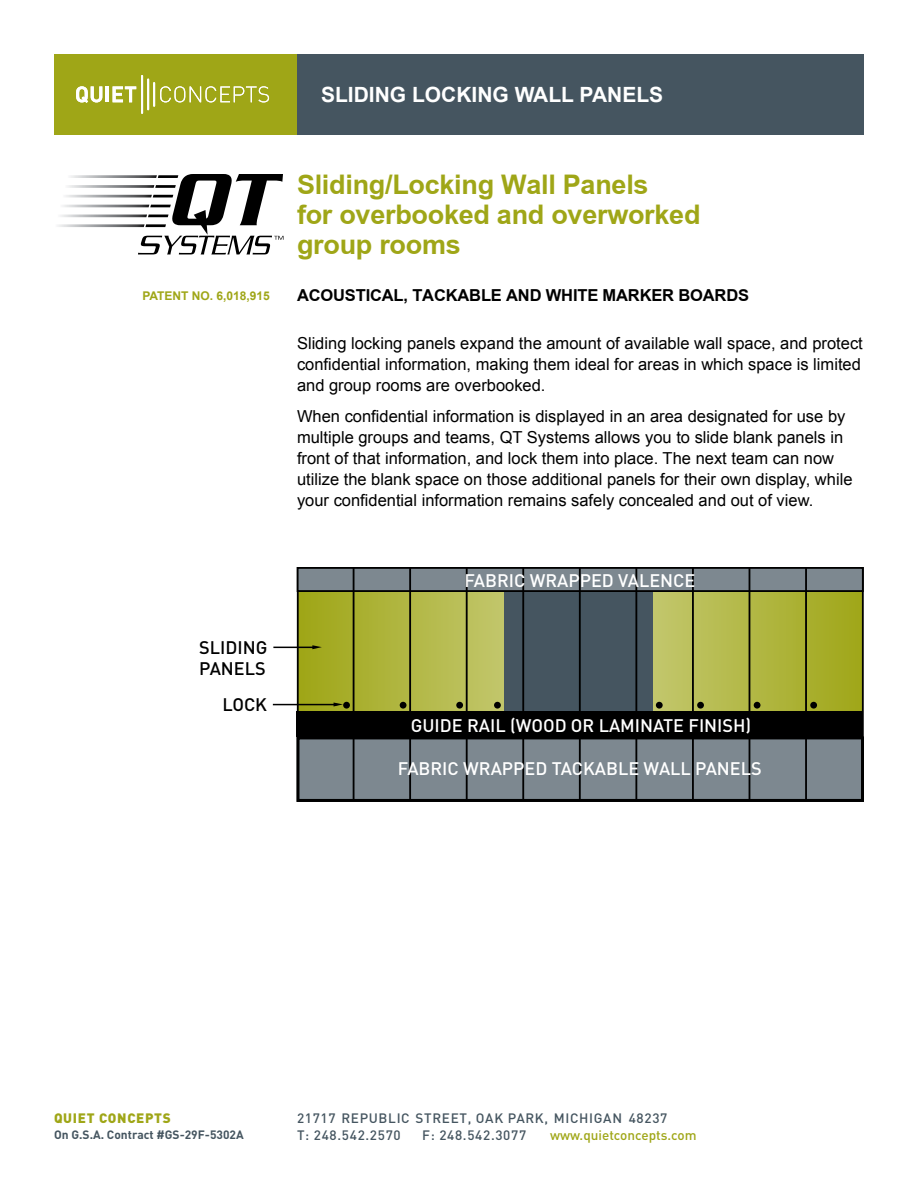
<style>
.page{position:relative;width:918px;height:1188px;background:#fff}
.page>*{position:absolute;margin:0;border:0;box-sizing:border-box;transform-origin:0 0}
.t1{font:700 27px/30px "Arial";letter-spacing:-.01em;color:#9fa617}
.t2{font:700 21px "Arial";color:#fff}
.t3{font:500 18px "DIN";color:#fff}
.t4{font:500 18px/21.6px "DIN";color:#000}
.t5{font:16.5px/21px "Arial";color:#000;text-align:justify}
.t6{font:700 16.5px "Arial";letter-spacing:-.01em;color:#000}
.t7{font:500 13.5px/16.5px "DIN";letter-spacing:.05em;color:#455560}
.t8{font:500 13.5px "DIN";color:#9fa617}
.t9{font:900 13.5px "DIN";letter-spacing:.05em;color:#9fa617}
.t10{font:700 12px "DIN";color:#455560}
.t11{font:700 12px "Arial";color:#9fa617}
</style>
<div class="page">
<div style="left:54px;top:54px;width:271px;height:81px;background:#9fa617"></div>
<svg style="left:76px;top:86px;width:26px;height:17px"></svg>
<hr style="left:106px;top:86px;width:3px;height:16px;background:#fff">
<svg style="left:113px;top:86px;width:23px;height:16px"></svg>
<svg style="left:160px;top:86px;width:109px;height:16px"></svg>
<hr style="left:147px;top:79px;width:2px;height:31px;background:#fff">
<hr style="left:141px;top:75px;width:2px;height:39px;background:#fff">
<hr style="left:153px;top:82px;width:2px;height:25px;background:#fff">
<div style="left:297px;top:54px;width:567px;height:81px;background:#455560"></div>
<svg style="left:300px;top:592px;width:561px;height:119px;background:#afb541"></svg>
<div style="left:505px;top:590px;width:148px;height:122px;background:#455560"></div>
<div style="left:298px;top:568px;width:565px;height:23px;background:#7d8890"></div>
<div style="left:297px;top:567px;width:567px;height:25px;border:2px solid #000"></div>
<div style="left:298px;top:738px;width:564px;height:62px;background:#7d8890"></div>
<div style="left:296px;top:736px;width:568px;height:66px;border:3px solid #000"></div>
<div style="left:297px;top:711px;width:566px;height:26px;background:#000"></div>
<hr style="left:353px;top:568px;width:1px;height:232px;background:#000">
<div style="left:343px;top:702px;width:7px;height:7px;background:#000;border-radius:50%"></div>
<hr style="left:409px;top:568px;width:2px;height:232px;background:#000">
<div style="left:400px;top:702px;width:7px;height:7px;background:#000;border-radius:50%"></div>
<hr style="left:466px;top:568px;width:2px;height:232px;background:#000">
<div style="left:456px;top:702px;width:7px;height:7px;background:#000;border-radius:50%"></div>
<hr style="left:522px;top:568px;width:2px;height:232px;background:#000">
<div style="left:494px;top:702px;width:7px;height:7px;background:#000;border-radius:50%"></div>
<div style="left:656px;top:702px;width:7px;height:7px;background:#000;border-radius:50%"></div>
<hr style="left:579px;top:568px;width:2px;height:232px;background:#000">
<hr style="left:635px;top:568px;width:2px;height:232px;background:#000">
<hr style="left:692px;top:568px;width:2px;height:232px;background:#000">
<div style="left:697px;top:702px;width:7px;height:7px;background:#000;border-radius:50%"></div>
<hr style="left:749px;top:568px;width:1px;height:232px;background:#000">
<div style="left:754px;top:702px;width:7px;height:7px;background:#000;border-radius:50%"></div>
<hr style="left:805px;top:568px;width:2px;height:232px;background:#000">
<div style="left:810px;top:702px;width:7px;height:7px;background:#000;border-radius:50%"></div>
<hr style="left:273px;top:647px;width:43px;height:1px;background:#000">
<svg style="left:312px;top:645px;width:10px;height:4px"></svg>
<hr style="left:273px;top:704px;width:64px;height:1px;background:#000">
<svg style="left:334px;top:703px;width:9px;height:3px"></svg>
<svg style="left:58px;top:174px;width:226px;height:80px"></svg>
<p class="t2" style="left:321px;top:83px;width:344px">SLIDING LOCKING WALL PANELS</p>
<p class="t2" style="left:321px;top:83px;width:155px">QUIET PANELS</p>
<p class="t11" style="left:142px;top:289px;width:16px">PATENT</p>
<p class="t11" style="left:192px;top:289px;width:80px">NO. 6,018,915</p>
<p class="t4" style="left:199px;top:636px;width:70px">SLIDING<br>PANELS</p>
<p class="t4" style="left:223px;top:693px;width:46px">LOCK</p>
<h1 class="t1" style="left:297px;top:170px;width:405px">Sliding/Locking Wall Panels<br>for overbooked and overworked group rooms</h1>
<p class="t6" style="left:297px;top:283px;width:454px">ACOUSTICAL, TACKABLE and WHITE MARKER BOARDS</p>
<p class="t5" style="left:297px;top:332px;width:567px">Sliding locking panels expand the amount of available wall space, and protect confidential information, making them ideal for areas in which space is limited and group rooms are overbooked.</p>
<p class="t5" style="left:297px;top:406px;width:557px;text-align:left">When confidential information is displayed in an area designated for use by multiple groups and teams, QT Systems allows you to slide blank panels in front of that information, and lock them into place. The next team can now utilize the blank space on those additional panels for their own display, while your confidential information remains safely concealed and out of view.</p>
<p class="t3" style="left:464px;top:569px;width:232px">FABRIC WRAPPED VALENCE</p>
<p class="t3" style="left:411px;top:714px;width:342px">GUIDE RAIL (WOOD OR LAMINATE FINISH)</p>
<p class="t3" style="left:398px;top:757px;width:365px">FABRIC WRAPPED TACKABLE WALL PANELS</p>
<p class="t9" style="left:54px;top:1109px;width:118px">QUIET CONCEPTS</p>
<p class="t10" style="left:54px;top:1127px;width:191px">On G.S.A. Contract #GS-29F-5302A</p>
<p class="t7" style="left:297px;top:1110px;width:372px">21717 REPUBLIC STREET, OAK PARK, MICHIGAN 48237<br>T: 248.542.2570</p>
<p class="t7" style="left:422px;top:1126px;width:106px">F: 248.542.3077</p>
<p class="t8" style="left:550px;top:1126px;width:148px">www.quietconcepts.com</p>
</div>
